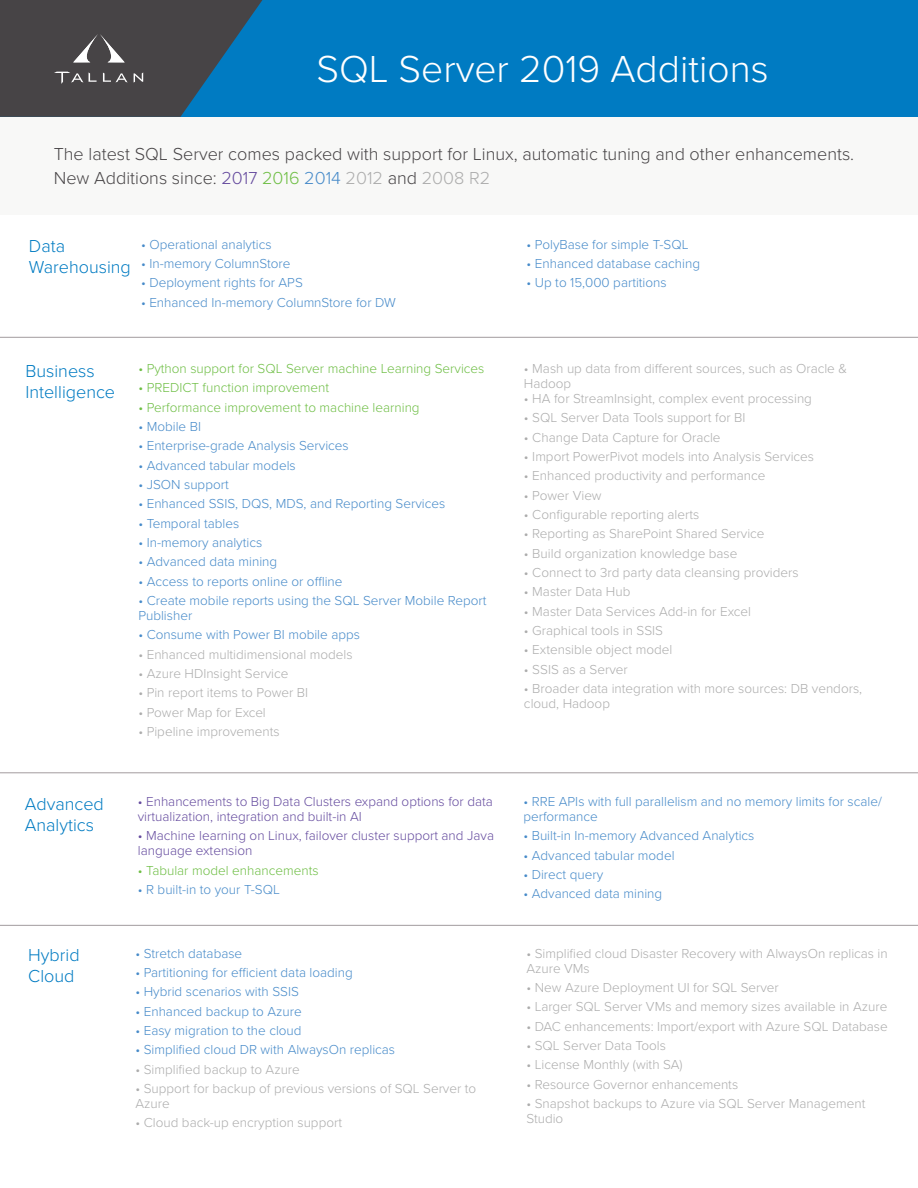
<style>
.page{position:relative;width:918px;height:1188px;background:#fff}
.page>*{position:absolute;margin:0;border:0;box-sizing:border-box;transform-origin:0 0}
.t1{font:300 39px "Proxima Nova";color:#fff}
.t2{font:300 18px "Proxima Nova";color:#474446}
.t3{font:300 18px/21px "Proxima Nova";color:#007bc2}
.t4{font:300 13.5px/15px "Proxima Nova";color:#acacac}
.t5{font:300 13.5px/15px "Proxima Nova";color:#468ac9}
.t6{font:300 13.5px/15px "Proxima Nova";color:#644a9e}
.t7{font:300 13.5px "Proxima Nova";color:#6ebe44}
.s1{color:#64499d}
.s2{color:#6ebe44}
.s3{color:#468ac9}
.s4{color:#acacac}
</style>
<div class="page">
<div style="left:0;top:116px;width:918px;height:99px;background:#f8f8f7"></div>
<hr style="left:0;top:773px;width:918px;height:1px;background:#a29c9e">
<hr style="left:0;top:337px;width:918px;height:1px;background:#a29c9e">
<div style="left:0;top:0;width:918px;height:117px;background:#007bc2"></div>
<svg style="left:0;top:0;width:262px;height:117px"></svg>
<hr style="left:0;top:925px;width:918px;height:1px;background:#a29c9e">
<p class="t1" style="left:316px;top:40px;width:454px">SQL Server 2019 Additions</p>
<p class="t2" style="left:54px;top:140px;width:802px">The latest SQL Server comes packed with support for Linux, automatic tuning and other enhancements.</p>
<p class="t2" style="left:54px;top:164px;width:438px">New Additions since: <span class="s1">2017</span> <span class="s2">2016</span> <span class="s3">2014</span> <span class="s4">2012</span> and <span class="s4">2008 R2</span></p>
<p class="t3" style="left:29px;top:234px;width:38px">Data</p>
<p class="t3" style="left:29px;top:255px;width:103px">Warehousing</p>
<p class="t5" style="left:141px;top:236px;width:132px">• Operational analytics</p>
<p class="t5" style="left:141px;top:255px;width:151px">• In-memory ColumnStore</p>
<p class="t5" style="left:141px;top:275px;width:163px">• Deployment rights for APS</p>
<p class="t5" style="left:141px;top:294px;width:256px">• Enhanced In-memory ColumnStore for DW</p>
<p class="t5" style="left:527px;top:236px;width:163px">• PolyBase for simple T-SQL</p>
<p class="t5" style="left:527px;top:255px;width:175px">• Enhanced database caching</p>
<p class="t5" style="left:527px;top:275px;width:142px">• Up to 15,000 partitions</p>
<p class="t3" style="left:25px;top:359px;width:91px">Business<br>Intelligence</p>
<p class="t7" style="left:138px;top:359px;width:348px">• Python support for SQL Server machine Learning Services</p>
<p class="t7" style="left:138px;top:378px;width:192px">• PREDICT function improvement</p>
<p class="t7" style="left:138px;top:397px;width:283px">• Performance improvement to machine learning</p>
<p class="t5" style="left:138px;top:418px;width:64px">• Mobile BI</p>
<p class="t5" style="left:138px;top:438px;width:212px">• Enterprise-grade Analysis Services</p>
<p class="t5" style="left:138px;top:457px;width:159px">• Advanced tabular models</p>
<p class="t5" style="left:138px;top:476px;width:92px">• JSON support</p>
<p class="t5" style="left:138px;top:496px;width:308px">• Enhanced SSIS, DQS, MDS, and Reporting Services</p>
<p class="t5" style="left:138px;top:515px;width:102px">• Temporal tables</p>
<p class="t5" style="left:138px;top:534px;width:125px">• In-memory analytics</p>
<p class="t5" style="left:138px;top:554px;width:140px">• Advanced data mining</p>
<p class="t5" style="left:138px;top:573px;width:206px">• Access to reports online or offline</p>
<p class="t5" style="left:138px;top:592px;width:350px">• Create mobile reports using the SQL Server Mobile Report<br>Publisher</p>
<p class="t5" style="left:138px;top:627px;width:223px">• Consume with Power BI mobile apps</p>
<p class="t4" style="left:138px;top:646px;width:216px">• Enhanced multidimensional models</p>
<p class="t4" style="left:138px;top:665px;width:152px">• Azure HDInsight Service</p>
<p class="t4" style="left:138px;top:684px;width:171px">• Pin report items to Power BI</p>
<p class="t4" style="left:138px;top:704px;width:129px">• Power Map for Excel</p>
<p class="t4" style="left:138px;top:723px;width:143px">• Pipeline improvements</p>
<p class="t4" style="left:524px;top:360px;width:325px">• Mash up data from different sources, such as Oracle &amp;</p>
<p class="t4" style="left:524px;top:375px;width:49px">Hadoop</p>
<p class="t4" style="left:524px;top:390px;width:290px">• HA for StreamInsight, complex event processing</p>
<p class="t4" style="left:524px;top:410px;width:223px">• SQL Server Data Tools support for BI</p>
<p class="t4" style="left:524px;top:429px;width:198px">• Change Data Capture for Oracle</p>
<p class="t4" style="left:524px;top:448px;width:292px">• Import PowerPivot models into Analysis Services</p>
<p class="t4" style="left:524px;top:468px;width:243px">• Enhanced productivity and performance</p>
<p class="t4" style="left:524px;top:487px;width:79px">• Power View</p>
<p class="t4" style="left:524px;top:506px;width:177px">• Configurable reporting alerts</p>
<p class="t4" style="left:524px;top:526px;width:242px">• Reporting as SharePoint Shared Service</p>
<p class="t4" style="left:524px;top:545px;width:215px">• Build organization knowledge base</p>
<p class="t4" style="left:524px;top:564px;width:276px">• Connect to 3rd party data cleansing providers</p>
<p class="t4" style="left:524px;top:584px;width:108px">• Master Data Hub</p>
<p class="t4" style="left:524px;top:603px;width:228px">• Master Data Services Add-in for Excel</p>
<p class="t4" style="left:524px;top:622px;width:141px">• Graphical tools in SSIS</p>
<p class="t4" style="left:524px;top:642px;width:150px">• Extensible object model</p>
<p class="t4" style="left:524px;top:661px;width:105px">• SSIS as a Server</p>
<p class="t4" style="left:524px;top:680px;width:340px">• Broader data integration with more sources: DB vendors, cloud, Hadoop</p>
<p class="t3" style="left:25px;top:793px;width:81px">Advanced<br>Analytics</p>
<p class="t6" style="left:138px;top:793px;width:357px">• Enhancements to Big Data Clusters expand options for data virtualization, integration and built-in AI</p>
<p class="t6" style="left:138px;top:828px;width:358px">• Machine learning on Linux, failover cluster support and Java language extension</p>
<p class="t7" style="left:138px;top:860px;width:182px">• Tabular model enhancements</p>
<p class="t5" style="left:138px;top:881px;width:144px">• R built-in to your T-SQL</p>
<p class="t5" style="left:523px;top:793px;width:360px">• RRE APIs with full parallelism and no memory limits for scale/ performance</p>
<p class="t5" style="left:523px;top:828px;width:233px">• Built-in In-memory Advanced Analytics</p>
<p class="t5" style="left:523px;top:847px;width:153px">• Advanced tabular model</p>
<p class="t5" style="left:523px;top:866px;width:81px">• Direct query</p>
<p class="t5" style="left:523px;top:886px;width:140px">• Advanced data mining</p>
<p class="t3" style="left:28px;top:944px;width:53px">Hybrid</p>
<p class="t3" style="left:28px;top:965px;width:48px">Cloud</p>
<p class="t5" style="left:135px;top:945px;width:108px">• Stretch database</p>
<p class="t5" style="left:135px;top:964px;width:219px">• Partitioning for efficient data loading</p>
<p class="t5" style="left:135px;top:984px;width:165px">• Hybrid scenarios with SSIS</p>
<p class="t5" style="left:135px;top:1003px;width:168px">• Enhanced backup to Azure</p>
<p class="t5" style="left:135px;top:1022px;width:168px">• Easy migration to the cloud</p>
<p class="t5" style="left:135px;top:1042px;width:261px">• Simplified cloud DR with AlwaysOn replicas</p>
<p class="t4" style="left:135px;top:1061px;width:166px">• Simplified backup to Azure</p>
<p class="t4" style="left:135px;top:1080px;width:342px">• Support for backup of previous versions of SQL Server to<br>Azure</p>
<p class="t4" style="left:135px;top:1115px;width:208px">• Cloud back-up encryption support</p>
<p class="t4" style="left:526px;top:945px;width:363px">• Simplified cloud Disaster Recovery with AlwaysOn replicas in<br>Azure VMs</p>
<p class="t4" style="left:526px;top:979px;width:254px">• New Azure Deployment UI for SQL Server</p>
<p class="t4" style="left:526px;top:999px;width:362px">• Larger SQL Server VMs and memory sizes available in Azure</p>
<p class="t4" style="left:526px;top:1018px;width:363px">• DAC enhancements: Import/export with Azure SQL Database</p>
<p class="t4" style="left:526px;top:1037px;width:141px">• SQL Server Data Tools</p>
<p class="t4" style="left:526px;top:1057px;width:158px">• License Monthly (with SA)</p>
<p class="t4" style="left:526px;top:1076px;width:213px">• Resource Governor enhancements</p>
<p class="t4" style="left:526px;top:1095px;width:340px">• Snapshot backups to Azure via SQL Server Management<br>Studio</p>
</div>
